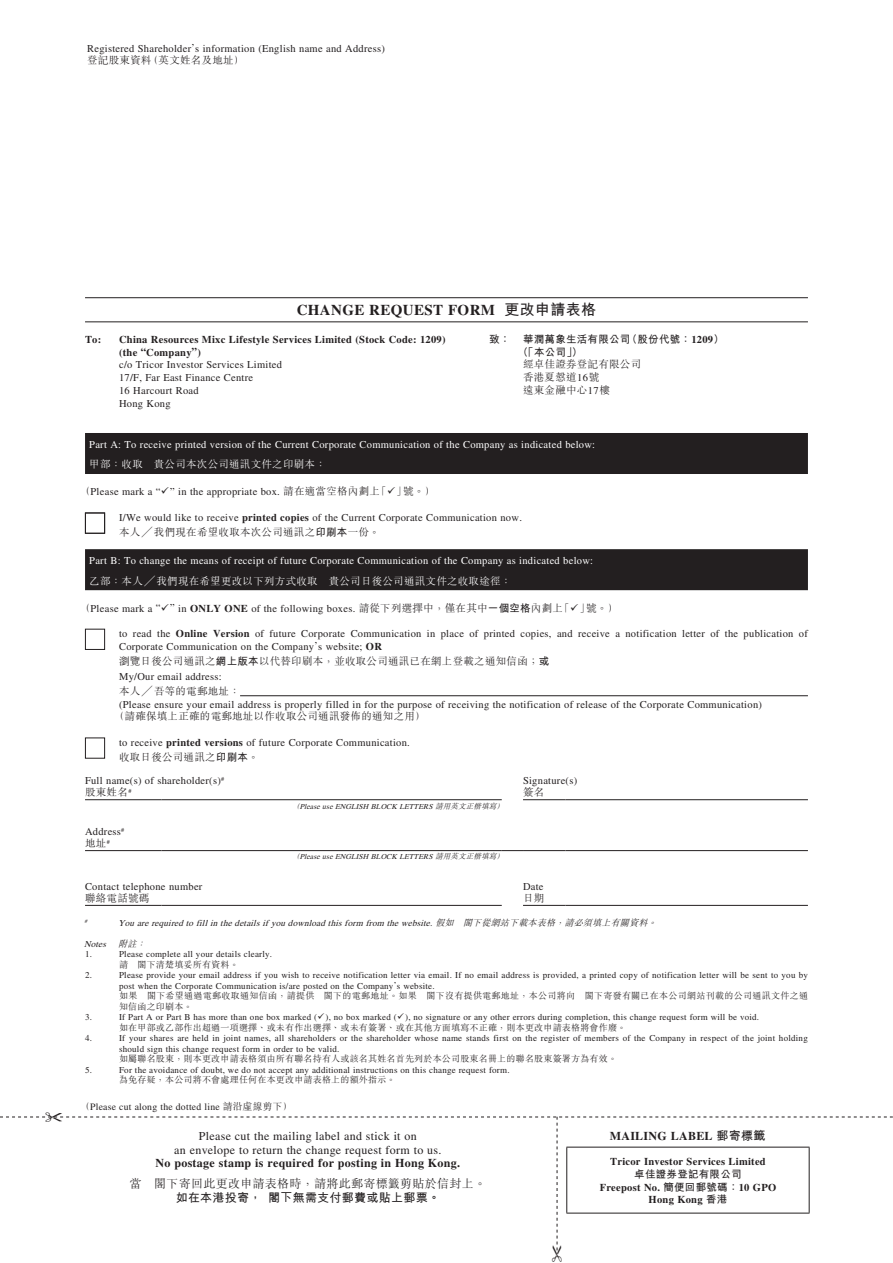
<style>
.page{position:relative;width:893px;height:1263px;background:#fff}
.page>*{position:absolute;margin:0;border:0;box-sizing:border-box;transform-origin:0 0}
.t1{font:700 15px "Times LT Std";letter-spacing:.025em;color:#231f20}
.t2{font:12px/13.5px "Times LT Std";letter-spacing:.025em;color:#231f20;text-align:center}
.t3{font:700 12px "Times LT Std";letter-spacing:.025em;color:#231f20}
.t4{font:300 12px "M Sung HK";letter-spacing:.025em;color:#231f20}
.t5{font:700 12px "M Hei HK";letter-spacing:.025em;color:#231f20}
.t6{font:10.5px/12.8px "Times LT Std";letter-spacing:.025em;color:#231f20}
.t7{font:10.5px "Times LT Std";letter-spacing:.025em;color:#fff}
.t8{font:300 10.5px "M Sung HK";letter-spacing:.025em;color:#231f20}
.t9{font:700 10.5px/12.8px "Times LT Std";letter-spacing:.025em;color:#231f20;text-align:center}
.t10{font:300 10.5px "M Sung HK";letter-spacing:.025em;color:#fff}
.t11{font:700 10.5px "M Hei HK";letter-spacing:.025em;color:#231f20}
.t12{font:9.75px "Times LT Std";letter-spacing:.02em;color:#231f20}
.t13{font:9px/10.5px "Times LT Std";letter-spacing:.025em;color:#231f20}
.t14{font:300 9px/10.5px "M Sung HK";letter-spacing:.025em;color:#231f20}
.t15{font:italic 9px/10.5px "Times LT Std";color:#231f20}
.t16{font:italic 7.5px "Times LT Std";color:#231f20}
.t17{font:italic 5.25px "Times LT Std";color:#231f20}
.s1{font-family:"M Hei HK"}
.s2{font-family:"Times LT Std"}
.s3{font-family:"Times LT Std";font-weight:400}
.s4{font-family:"M Sung HK";font-weight:300}
.s5{font-weight:700}
.s6{font-family:"M Hei HK";font-weight:700}
.s7{font-style:normal}
</style>
<div class="page">
<hr style="left:85px;top:297px;width:723px;height:1px;background:#231f20">
<hr style="left:85px;top:321px;width:723px;height:1px;background:#231f20">
<div style="left:85px;top:433px;width:723px;height:41px;background:#231f20"></div>
<div style="left:85px;top:549px;width:723px;height:41px;background:#231f20"></div>
<hr style="left:240px;top:695px;width:568px;height:1px;background:#231f20">
<hr style="left:85px;top:799px;width:77px;height:1px;background:#231f20">
<hr style="left:162px;top:799px;width:340px;height:1px;background:#231f20">
<hr style="left:85px;top:905px;width:77px;height:1px;background:#231f20">
<hr style="left:162px;top:905px;width:340px;height:1px;background:#231f20">
<hr style="left:523px;top:799px;width:43px;height:1px;background:#231f20">
<hr style="left:566px;top:799px;width:242px;height:1px;background:#231f20">
<hr style="left:523px;top:905px;width:43px;height:1px;background:#231f20">
<hr style="left:566px;top:905px;width:242px;height:1px;background:#231f20">
<hr style="left:85px;top:850px;width:77px;height:1px;background:#231f20">
<hr style="left:162px;top:850px;width:340px;height:1px;background:#231f20">
<svg style="left:502px;top:850px;width:21px;height:1px"></svg>
<hr style="left:523px;top:850px;width:43px;height:1px;background:#231f20">
<hr style="left:566px;top:850px;width:242px;height:1px;background:#231f20">
<div style="left:85px;top:513px;width:20px;height:21px;border:1px solid #231f20"></div>
<div style="left:85px;top:629px;width:20px;height:21px;border:1px solid #231f20"></div>
<div style="left:85px;top:737px;width:20px;height:21px;border:1px solid #231f20"></div>
<svg style="left:0;top:1116px;width:893px;height:135px"></svg>
<p class="t6" style="left:87px;top:42px;width:299px">Registered Shareholder’s information (English name and Address)</p>
<p class="t8" style="left:87px;top:53px;width:159px">登記股東資料（英文姓名及地址）</p>
<h1 class="t1" style="left:297px;top:301px;width:301px">CHANGE REQUEST FORM <span class="s1">更改申請表格</span></h1>
<p class="t9" style="left:85px;top:332px;width:18px">To:</p>
<p class="t9" style="left:119px;top:332px;width:328px">China Resources Mixc Lifestyle Services Limited (Stock Code: 1209)</p>
<p class="t11" style="left:489px;top:331px;width:236px">致： 華潤萬象生活有限公司（股份代號：<span class="s2">1209</span>）</p>
<p class="t9" style="left:119px;top:345px;width:83px">(the “Company”)</p>
<p class="t11" style="left:518px;top:344px;width:66px">（「本公司」）</p>
<p class="t6" style="left:119px;top:358px;width:165px">c/o Tricor Investor Services Limited</p>
<p class="t8" style="left:523px;top:357px;width:120px">經卓佳證券登記有限公司</p>
<p class="t6" style="left:119px;top:371px;width:136px">17/F, Far East Finance Centre</p>
<p class="t8" style="left:523px;top:370px;width:78px">香港夏愨道<span class="s3">16</span>號</p>
<p class="t6" style="left:119px;top:384px;width:81px">16 Harcourt Road</p>
<p class="t8" style="left:523px;top:383px;width:88px">遠東金融中心<span class="s3">17</span>樓</p>
<p class="t6" style="left:119px;top:397px;width:53px">Hong Kong</p>
<p class="t7" style="left:89px;top:438px;width:507px">Part A: To receive printed version of the Current Corporate Communication of the Company as indicated below:</p>
<p class="t10" style="left:89px;top:457px;width:238px">甲部：收取 貴公司本次公司通訊文件之印刷本：</p>
<p class="t6" style="left:80px;top:485px;width:357px"><span class="s4">（</span>Please mark a “✓” in the appropriate box. <span class="s4">請在適當空格內劃上「</span>✓<span class="s4">」號。）</span></p>
<p class="t6" style="left:119px;top:511px;width:404px">I/We would like to receive <span class="s5">printed copies</span> of the Current Corporate Communication now.</p>
<p class="t8" style="left:119px;top:525px;width:262px">本人╱我們現在希望收取本次公司通訊之<span class="s6">印刷本</span>一份。</p>
<p class="t7" style="left:89px;top:555px;width:505px">Part B: To change the means of receipt of future Corporate Communication of the Company as indicated below:</p>
<p class="t10" style="left:89px;top:573px;width:424px">乙部：本人╱我們現在希望更改以下列方式收取 貴公司日後公司通訊文件之收取途徑：</p>
<p class="t6" style="left:80px;top:602px;width:540px"><span class="s4">（</span>Please mark a “✓” in <span class="s5">ONLY ONE</span> of the following boxes. <span class="s4">請從下列選擇中，僅在其中</span><span class="s6">一個空格</span><span class="s4">內劃上「</span>✓<span class="s4">」號。）</span></p>
<p class="t6" style="left:119px;top:627px;width:690px">to read the <span class="s5">Online Version</span> of future Corporate Communication in place of printed copies, and receive a notification letter of the publication of<br>Corporate Communication on the Company’s website; <span class="s5">OR</span></p>
<p class="t8" style="left:119px;top:653px;width:432px">瀏覽日後公司通訊之<span class="s6">網上版本</span>以代替印刷本，並收取公司通訊已在網上登載之通知信函；<span class="s6">或</span></p>
<p class="t6" style="left:119px;top:670px;width:104px">My/Our email address:</p>
<p class="t8" style="left:119px;top:683px;width:122px">本人╱吾等的電郵地址：</p>
<p class="t6" style="left:119px;top:698px;width:644px">(Please ensure your email address is properly filled in for the purpose of receiving the notification of release of the Corporate Communication)</p>
<p class="t8" style="left:114px;top:709px;width:313px">（請確保填上正確的電郵地址以作收取公司通訊發佈的通知之用）</p>
<p class="t6" style="left:119px;top:736px;width:292px">to receive <span class="s5">printed versions</span> of future Corporate Communication.</p>
<p class="t8" style="left:119px;top:749px;width:141px">收取日後公司通訊之<span class="s6">印刷本</span>。</p>
<p class="t6" style="left:85px;top:774px;width:141px">Full name(s) of shareholder(s)<sup>#</sup></p>
<p class="t8" style="left:85px;top:785px;width:48px">股東姓名<sup>#</sup></p>
<p class="t6" style="left:523px;top:774px;width:56px">Signature(s)</p>
<p class="t8" style="left:523px;top:785px;width:23px">簽名</p>
<p class="t6" style="left:85px;top:825px;width:41px">Address<sup>#</sup></p>
<p class="t8" style="left:85px;top:836px;width:26px">地址<sup>#</sup></p>
<p class="t6" style="left:85px;top:880px;width:119px">Contact telephone number</p>
<p class="t8" style="left:85px;top:891px;width:66px">聯絡電話號碼</p>
<p class="t16" style="left:292px;top:802px;width:216px"><span class="s4">（</span>PleaseuseENGLISH BLOCK LETTERS <span class="s4">請用英文正楷填寫）</span></p>
<p class="t16" style="left:292px;top:853px;width:216px"><span class="s4">（</span>PleaseuseENGLISH BLOCK LETTERS <span class="s4">請用英文正楷填寫）</span></p>
<p class="t6" style="left:523px;top:880px;width:22px">Date</p>
<p class="t8" style="left:523px;top:891px;width:23px">日期</p>
<p class="t17" style="left:85px;top:918px;width:6px">#</p>
<p class="t15" style="left:118px;top:917px;width:543px">You arerequired to fillin thedetailsif you download thisform from thewebsite.<span class="s4">假如 閣下從網站下載本表格，請必須填上有關資料。</span></p>
<p class="t15" style="left:84px;top:938px;width:66px">Notes <span class="s4">附註：<br></span><span class="s7">1.</span></p>
<p class="t13" style="left:119px;top:949px;width:155px">Please complete all your details clearly.</p>
<p class="t14" style="left:119px;top:958px;width:121px">請 閣下清楚填妥所有資料。</p>
<p class="t13" style="left:85px;top:970px;width:8px">2.</p>
<p class="t13" style="left:119px;top:970px;width:690px">Please provide your email address if you wish to receive notification letter via email. If no email address is provided, a printed copy of notification letter will be sent to you by post when the Corporate Communication is/are posted on the Company’s website.</p>
<p class="t14" style="left:119px;top:990px;width:690px">如果 閣下希望通過電郵收取通知信函，請提供 閣下的電郵地址。如果 閣下沒有提供電郵地址，本公司將向 閣下寄發有關已在本公司網站刊載的公司通訊文件之通知信函之印刷本。</p>
<p class="t13" style="left:85px;top:1012px;width:8px">3.</p>
<p class="t13" style="left:119px;top:1012px;width:642px">If Part A or Part B has more than one box marked (✓), no box marked (✓), no signature or any other errors during completion, this change request form will be void.</p>
<p class="t14" style="left:119px;top:1021px;width:509px">如在甲部或乙部作出超過一項選擇、或未有作出選擇、或未有簽署、或在其他方面填寫不正確，則本更改申請表格將會作廢。</p>
<p class="t13" style="left:85px;top:1033px;width:8px">4.</p>
<p class="t13" style="left:119px;top:1033px;width:690px">If your shares are held in joint names, all shareholders or the shareholder whose name stands first on the register of members of the Company in respect of the joint holding should sign this change request form in order to be valid.</p>
<p class="t14" style="left:119px;top:1053px;width:499px">如屬聯名股東，則本更改申請表格須由所有聯名持有人或該名其姓名首先列於本公司股東名冊上的聯名股東簽署方為有效。</p>
<p class="t13" style="left:85px;top:1064px;width:8px">5.</p>
<p class="t13" style="left:119px;top:1064px;width:392px">For the avoidance of doubt, we do not accept any additional instructions on this change request form.</p>
<p class="t14" style="left:119px;top:1074px;width:278px">為免存疑，本公司將不會處理任何在本更改申請表格上的額外指示。</p>
<p class="t12" style="left:80px;top:1101px;width:214px"><span class="s4">（</span>Please cut along the dotted line <span class="s4">請沿虛線剪下）</span></p>
<p class="t2" style="left:174px;top:1129px;width:269px">Please cut the mailing label and stick it on<br>an envelope to return the change request form to us.</p>
<p class="t3" style="left:156px;top:1156px;width:306px">No postage stamp is required for posting in Hong Kong.</p>
<p class="t4" style="left:130px;top:1175px;width:358px">當 閣下寄回此更改申請表格時，請將此郵寄標籤剪貼於信封上。</p>
<p class="t5" style="left:176px;top:1189px;width:266px">如在本港投寄，閣下無需支付郵費或貼上郵票。</p>
<p class="t3" style="left:610px;top:1128px;width:157px">MAILING LABEL <span class="s1">郵寄標籤</span></p>
<p class="t9" style="left:610px;top:1155px;width:157px">Tricor Investor Services Limited</p>
<p class="t11" style="left:634px;top:1166px;width:109px">卓佳證券登記有限公司</p>
<p class="t9" style="left:600px;top:1180px;width:178px">Freepost No. <span class="s1">簡便回郵號碼：</span>10 GPO<br>Hong Kong <span class="s1">香港</span></p>
</div>
